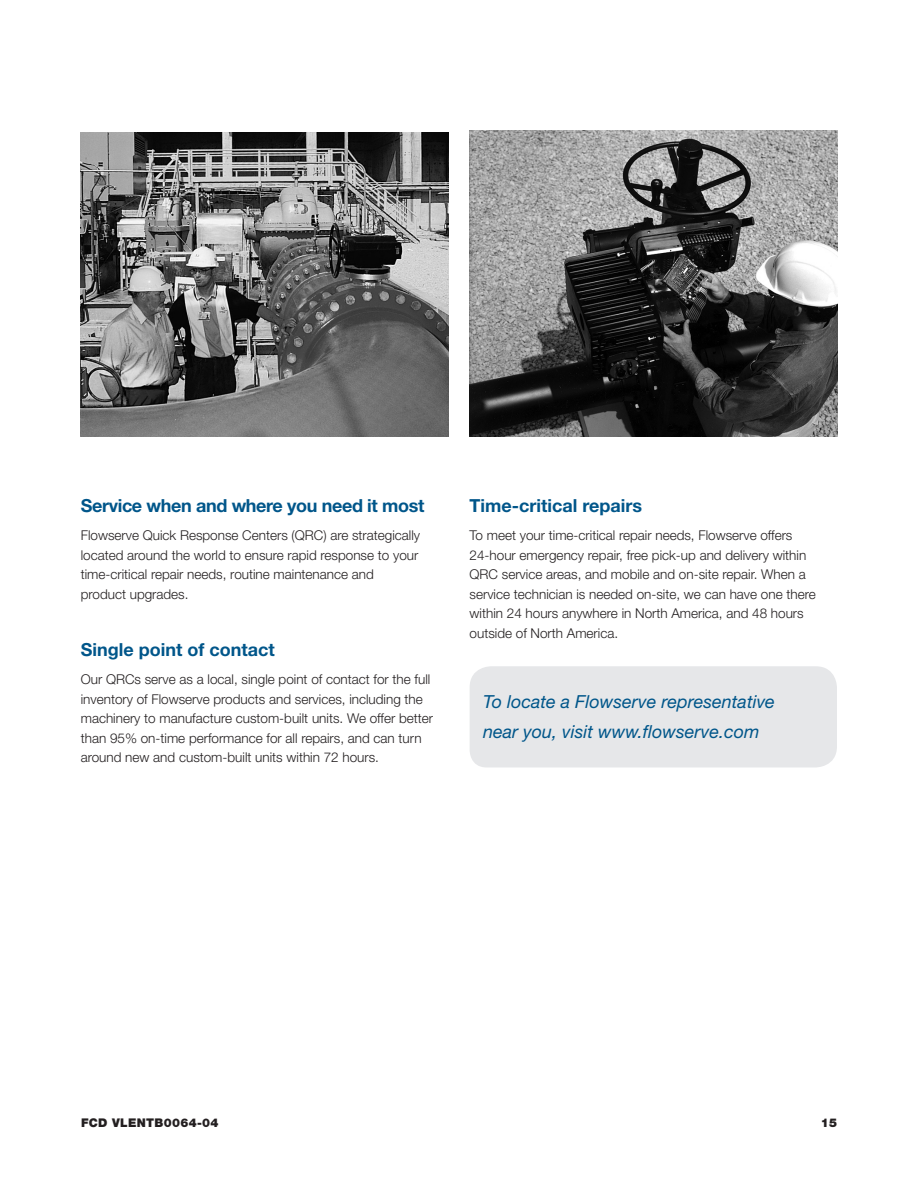
<style>
.page{position:relative;width:918px;height:1188px;background:#fff}
.page>*{position:absolute;margin:0;border:0;box-sizing:border-box;transform-origin:0 0}
.Quotation{font:italic 18px/30px "Helvetica Neue LT Std";color:#00568a}
.Subhead_Level_1__blu{font:700 18px "Helvetica Neue LT Std";color:#00568a}
.Subhead_Level_1__blu-2{font:700 18px "Helvetica Neue LT Std";letter-spacing:-.02em;color:#00568a}
.Body_copy{font:300 13.5px/19.5px "Helvetica Neue LT Std";color:#231f20}
.t1{font:900 12px "Helvetica Neue LT Std";letter-spacing:.025em;color:#231f20}
</style>
<div class="page">
<div style="left:470px;top:666px;width:367px;height:101px;background:#e6e7e9"></div>
<img style="left:81px;top:133px;width:367px;height:304px">
<img style="left:470px;top:131px;width:367px;height:306px">
<p class="Subhead_Level_1__blu-2" style="left:81px;top:495px;width:345px">Service when and where you need it most</p>
<p class="Body_copy" style="left:81px;top:525px;width:341px">Flowserve Quick Response Centers (QRC) are strategically located around the world to ensure rapid response to your time-critical repair needs, routine maintenance and product upgrades.</p>
<p class="Subhead_Level_1__blu" style="left:81px;top:639px;width:195px">Single point of contact</p>
<p class="Body_copy" style="left:81px;top:670px;width:354px">Our QRCs serve as a local, single point of contact for the full inventory of Flowserve products and services, including the machinery to manufacture custom-built units. We offer better than 95% on-time performance for all repairs, and can turn around new and custom-built units within 72 hours.</p>
<p class="Subhead_Level_1__blu" style="left:470px;top:495px;width:174px">Time-critical repairs</p>
<p class="Body_copy" style="left:470px;top:525px;width:348px">To meet your time-critical repair needs, Flowserve offers 24-hour emergency repair, free pick-up and delivery within QRC service areas, and mobile and on-site repair. When a service technician is needed on-site, we can have one there within 24 hours anywhere in North America, and 48 hours outside of North America.</p>
<p class="Quotation" style="left:483px;top:687px;width:293px">To locate a Flowserve representative near you, visit www.flowserve.com</p>
<p class="t1" style="left:81px;top:1116px;width:139px">FCD VLENTB0064-04</p>
<p class="t1" style="left:821px;top:1116px;width:18px">15</p>
</div>
